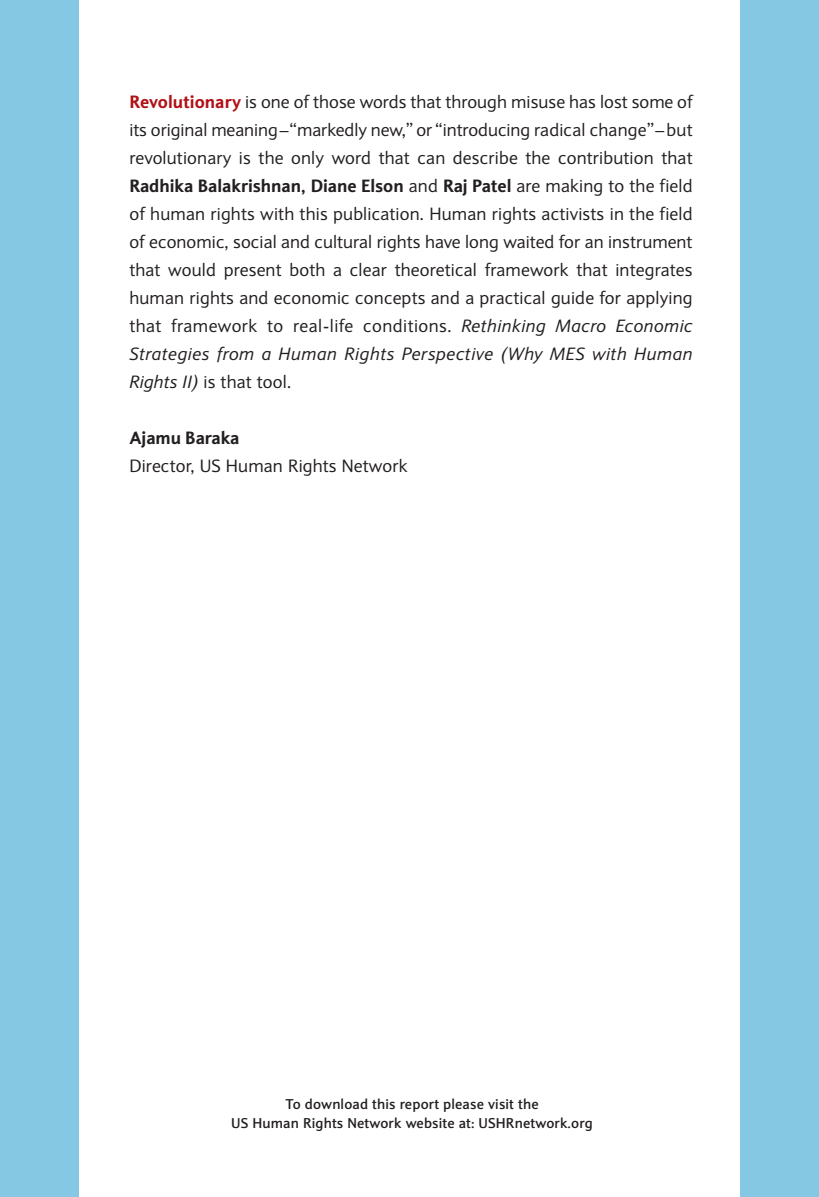
<style>
.page{position:relative;width:819px;height:1197px;background:#fff}
.page>*{position:absolute;margin:0;border:0;box-sizing:border-box;transform-origin:0 0}
.t1{font:17.5px/28px "Expert Sans";letter-spacing:.01em;color:#231f20;text-align:justify}
.t2{font:800 17.5px "Expert Sans";color:#231f20}
.t3{font:700 14px/19.2px "Expert Sans";letter-spacing:.01em;color:#231f20;text-align:center}
.s1{font-weight:800;color:#b01016}
.s2{font-weight:800}
.s3{font-style:italic}
</style>
<div class="page">
<div style="left:0;top:0;width:79px;height:1197px;background:#84c8e4"></div>
<div style="left:740px;top:0;width:79px;height:1197px;background:#84c8e4"></div>
<p class="t1" style="left:129px;top:89px;width:565px"><span class="s1">Revolutionary</span> is one of those words that through misuse has lost some of its original meaning–“markedly new,” or “introducing radical change”–but revolutionary is the only word that can describe the contribution that <span class="s2">Radhika Balakrishnan, Diane Elson</span> and <span class="s2">Raj Patel</span> are making to the field of human rights with this publication. Human rights activists in the field of economic, social and cultural rights have long waited for an instrument that would present both a clear theoretical framework that integrates human rights and economic concepts and a practical guide for applying that framework to real-life conditions. <span class="s3">Rethinking Macro Economic Strategies from a Human Rights Perspective (Why MES with Human Rights II)</span> is that tool.</p>
<p class="t2" style="left:129px;top:431px;width:112px">Ajamu Baraka</p>
<p class="t1" style="left:129px;top:453px;width:280px">Director, US Human Rights Network</p>
<p class="t3" style="left:231px;top:1096px;width:363px">To download this report please visit the<br>US Human Rights Network website at: USHRnetwork.org</p>
</div>
